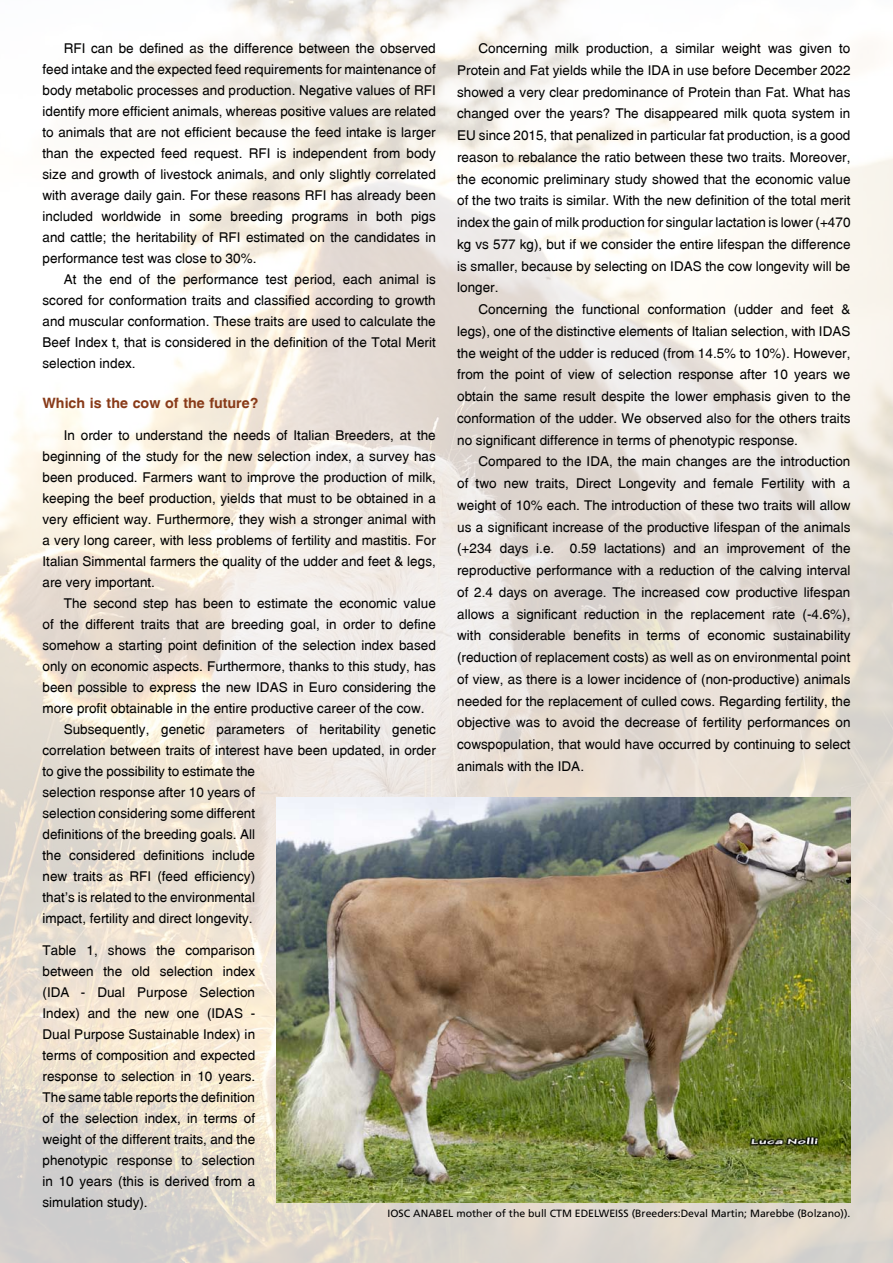
<style>
.page{position:relative;width:893px;height:1263px;background:#fff}
.page>*{position:absolute;margin:0;border:0;box-sizing:border-box;transform-origin:0 0}
.t1{font:14.25px "Switzerland CE Bold";color:#883a18}
.t2{font:13.5px/21px "Switzerland CE";color:#000;text-align:justify}
.t3{font:10.5px "Frutiger CE";color:#000}
</style>
<div class="page">
<img style="left:0;top:0;width:893px;height:1263px">
<img style="left:276px;top:797px;width:574px;height:405px">
<p class="t2" style="left:42px;top:38px;width:395px;text-indent:21px">RFI can be defined as the difference between the observed feed intake and the expected feed requirements for maintenance of body metabolic processes and production. Negative values of RFI identify more efficient animals, whereas positive values are related to animals that are not efficient because the feed intake is larger than the expected feed request. RFI is independent from body size and growth of livestock animals, and only slightly correlated with average daily gain. For these reasons RFI has already been included worldwide in some breeding programs in both pigs and cattle; the heritability of RFI estimated on the candidates in performance test was close to 30%.</p>
<p class="t2" style="left:43px;top:269px;width:395px;text-indent:21px">At the end of the performance test period, each animal is scored for conformation traits and classified according to growth and muscular conformation. These traits are used to calculate the Beef Index t, that is considered in the definition of the Total Merit selection index.</p>
<p class="t1" style="left:43px;top:395px;width:217px">Which is the cow of the future?</p>
<p class="t2" style="left:43px;top:425px;width:395px;text-indent:21px">In order to understand the needs of Italian Breeders, at the beginning of the study for the new selection index, a survey has been produced. Farmers want to improve the production of milk, keeping the beef production, yields that must to be obtained in a very efficient way. Furthermore, they wish a stronger animal with a very long career, with less problems of fertility and mastitis. For Italian Simmental farmers the quality of the udder and feet &amp; legs, are very important.</p>
<p class="t2" style="left:64px;top:593px;width:374px">The second step has been to estimate the economic value</p>
<p class="t2" style="left:43px;top:614px;width:395px">of the different traits that are breeding goal, in order to define</p>
<p class="t2" style="left:43px;top:635px;width:395px">somehow a starting point definition of the selection index based</p>
<p class="t2" style="left:43px;top:656px;width:395px">only on economic aspects. Furthermore, thanks to this study, has</p>
<p class="t2" style="left:43px;top:677px;width:395px">been possible to express the new IDAS in Euro considering the</p>
<p class="t2" style="left:43px;top:698px;width:384px">more profit obtainable in the entire productive career of the cow.</p>
<p class="t2" style="left:64px;top:719px;width:374px">Subsequently, genetic parameters of heritability genetic</p>
<p class="t2" style="left:43px;top:740px;width:395px">correlation between traits of interest have been updated, in order</p>
<p class="t2" style="left:43px;top:761px;width:214px">to give the possibility to estimate the</p>
<p class="t2" style="left:43px;top:782px;width:214px">selection response after 10 years of</p>
<p class="t2" style="left:43px;top:803px;width:214px">selection considering some different</p>
<p class="t2" style="left:43px;top:824px;width:214px">definitions of the breeding goals. All</p>
<p class="t2" style="left:43px;top:845px;width:214px">the considered definitions include</p>
<p class="t2" style="left:43px;top:866px;width:214px">new traits as RFI (feed efficiency)</p>
<p class="t2" style="left:43px;top:887px;width:214px">that’s is related to the environmental</p>
<p class="t2" style="left:43px;top:908px;width:212px">impact, fertility and direct longevity.</p>
<p class="t2" style="left:43px;top:939px;width:214px">Table 1, shows the comparison between the old selection index (IDA - Dual Purpose Selection Index) and the new one (IDAS - Dual Purpose Sustainable Index) in terms of composition and expected response to selection in 10 years.<br>The same table reports the definition of the selection index, in terms of weight of the different traits, and the phenotypic response to selection in 10 years (this is derived from a simulation study).</p>
<p class="t2" style="left:457px;top:37px;width:395px;line-height:21.8px;text-indent:21px">Concerning milk production, a similar weight was given to Protein and Fat yields while the IDA in use before December 2022 showed a very clear predominance of Protein than Fat. What has changed over the years? The disappeared milk quota system in EU since 2015, that penalized in particular fat production, is a good reason to rebalance the ratio between these two traits. Moreover, the economic preliminary study showed that the economic value of the two traits is similar. With the new definition of the total merit index the gain of milk production for singular lactation is lower (+470 kg vs 577 kg), but if we consider the entire lifespan the difference is smaller, because by selecting on IDAS the cow longevity will be longer.</p>
<p class="t2" style="left:457px;top:298px;width:395px;line-height:21.8px;text-indent:21px">Concerning the functional conformation (udder and feet &amp; legs), one of the distinctive elements of Italian selection, with IDAS the weight of the udder is reduced (from 14.5% to 10%). However, from the point of view of selection response after 10 years we obtain the same result despite the lower emphasis given to the conformation of the udder. We observed also for the others traits no significant difference in terms of phenotypic response.</p>
<p class="t2" style="left:457px;top:451px;width:395px;line-height:21.8px;text-indent:21px">Compared to the IDA, the main changes are the introduction of two new traits, Direct Longevity and female Fertility with a weight of 10% each. The introduction of these two traits will allow us a significant increase of the productive lifespan of the animals (+234 days i.e. 0.59 lactations) and an improvement of the reproductive performance with a reduction of the calving interval of 2.4 days on average. The increased cow productive lifespan allows a significant reduction in the replacement rate (-4.6%), with considerable benefits in terms of economic sustainability (reduction of replacement costs) as well as on environmental point of view, as there is a lower incidence of (non-productive) animals needed for the replacement of culled cows. Regarding fertility, the objective was to avoid the decrease of fertility performances on cowspopulation, that would have occurred by continuing to select animals with the IDA.</p>
<p class="t3" style="left:388px;top:1207px;width:464px">IOSC ANABEL mother of the bull CTM EDELWEISS (Breeders:Deval Martin; Marebbe (Bolzano)).</p>
</div>
